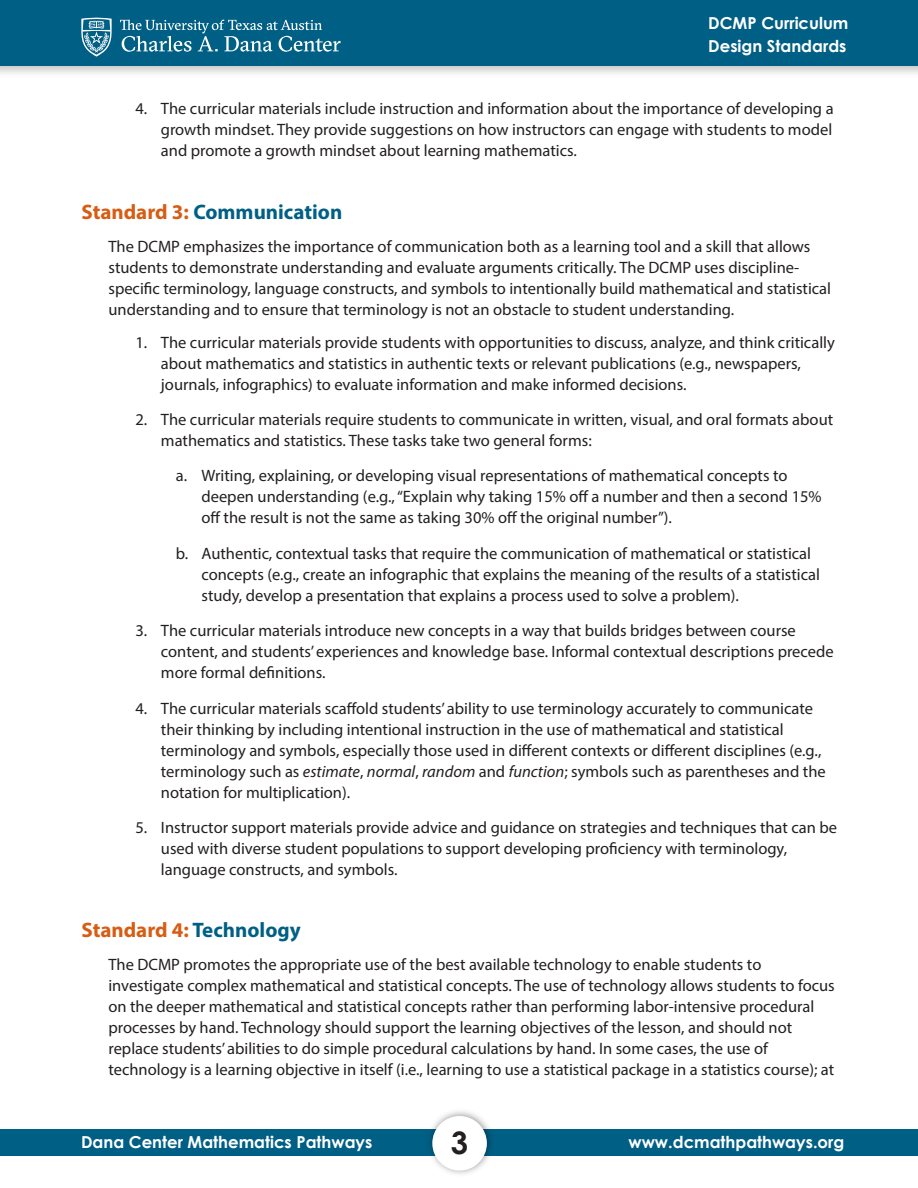
<style>
.page{position:relative;width:918px;height:1188px;background:#fff}
.page>*{position:absolute;margin:0;border:0;box-sizing:border-box;transform-origin:0 0}
.t1{font:700 31.05px "Century Gothic";color:#231f20}
.t2{font:700 21px "Myriad Pro";color:#005f85}
.t3{font:700 21px "Myriad Pro";color:#d75d14}
.t4{font:16.5px/21px "Myriad Pro";color:#231f20}
.t5{font:700 16.5px "Century Gothic";color:#fff}
.s1{color:#d75d14}
.s2{font-style:italic}
.s3{color:#005f85}
</style>
<div class="page">
<div style="left:0;top:1130px;width:918px;height:26px;background:#005f85"></div>
<img style="left:423px;top:1111px;width:74px;height:63px">
<div style="left:432px;top:1116px;width:55px;height:55px;background:#fff;border-radius:50%"></div>
<div style="left:0;top:0;width:918px;height:79px;background:#231f20;opacity:.25"></div>
<div style="left:0;top:0;width:918px;height:66px;background:#005f85"></div>
<svg style="left:81px;top:18px;width:31px;height:39px"></svg>
<svg style="left:120px;top:20px;width:221px;height:32px"></svg>
<p class="t5" style="left:708px;top:13px;width:142px">DCMP Curriculum</p>
<p class="t5" style="left:708px;top:35px;width:140px">Design Standards</p>
<p class="t4" style="left:161px;top:98px;width:674px;text-align:justify;text-indent:-25px">4. The curricular materials include instruction and information about the importance of developing a growth mindset. They provide suggestions on how instructors can engage with students to model and promote a growth mindset about learning mathematics.</p>
<p class="t2" style="left:81px;top:198px;width:262px"><span class="s1">Standard 3:</span> Communication</p>
<p class="t4" style="left:108px;top:235px;width:724px">The DCMP emphasizes the importance of communication both as a learning tool and a skill that allows students to demonstrate understanding and evaluate arguments critically. The DCMP uses discipline‐ specific terminology, language constructs, and symbols to intentionally build mathematical and statistical understanding and to ensure that terminology is not an obstacle to student understanding.</p>
<p class="t4" style="left:161px;top:331px;width:675px;text-indent:-25px">1. The curricular materials provide students with opportunities to discuss, analyze, and think critically about mathematics and statistics in authentic texts or relevant publications (e.g., newspapers, journals, infographics) to evaluate information and make informed decisions.</p>
<p class="t4" style="left:161px;top:409px;width:674px;text-indent:-25px">2. The curricular materials require students to communicate in written, visual, and oral formats about mathematics and statistics. These tasks take two general forms:</p>
<p class="t4" style="left:201px;top:465px;width:622px;text-indent:-25px">a. Writing, explaining, or developing visual representations of mathematical concepts to deepen understanding (e.g., “Explain why taking 15% off a number and then a second 15% off the result is not the same as taking 30% off the original number”).</p>
<p class="t4" style="left:201px;top:543px;width:620px;text-indent:-25px">b. Authentic, contextual tasks that require the communication of mathematical or statistical concepts (e.g., create an infographic that explains the meaning of the results of a statistical study, develop a presentation that explains a process used to solve a problem).</p>
<p class="t4" style="left:161px;top:620px;width:674px;text-indent:-25px">3. The curricular materials introduce new concepts in a way that builds bridges between course content, and students’ experiences and knowledge base. Informal contextual descriptions precede more formal definitions.</p>
<p class="t4" style="left:161px;top:697px;width:666px;text-indent:-25px">4. The curricular materials scaffold students’ ability to use terminology accurately to communicate their thinking by including intentional instruction in the use of mathematical and statistical terminology and symbols, especially those used in different contexts or different disciplines (e.g., terminology such as <span class="s2">estimate</span>, <span class="s2">normal</span>, <span class="s2">random</span> and <span class="s2">function</span>; symbols such as parentheses and the notation for multiplication).</p>
<p class="t4" style="left:161px;top:817px;width:678px;text-indent:-25px">5. Instructor support materials provide advice and guidance on strategies and techniques that can be used with diverse student populations to support developing proficiency with terminology, language constructs, and symbols.</p>
<p class="t3" style="left:81px;top:917px;width:221px">Standard 4: <span class="s3">Technology</span></p>
<p class="t4" style="left:108px;top:954px;width:728px">The DCMP promotes the appropriate use of the best available technology to enable students to investigate complex mathematical and statistical concepts. The use of technology allows students to focus on the deeper mathematical and statistical concepts rather than performing labor-intensive procedural processes by hand. Technology should support the learning objectives of the lesson, and should not replace students’ abilities to do simple procedural calculations by hand. In some cases, the use of technology is a learning objective in itself (i.e., learning to use a statistical package in a statistics course); at</p>
<p class="t1" style="left:451px;top:1123px;width:19px">3</p>
<p class="t5" style="left:81px;top:1131px;width:293px">Dana Center Mathematics Pathways</p>
<p class="t5" style="left:629px;top:1131px;width:217px">www.dcmathpathways.org</p>
</div>
